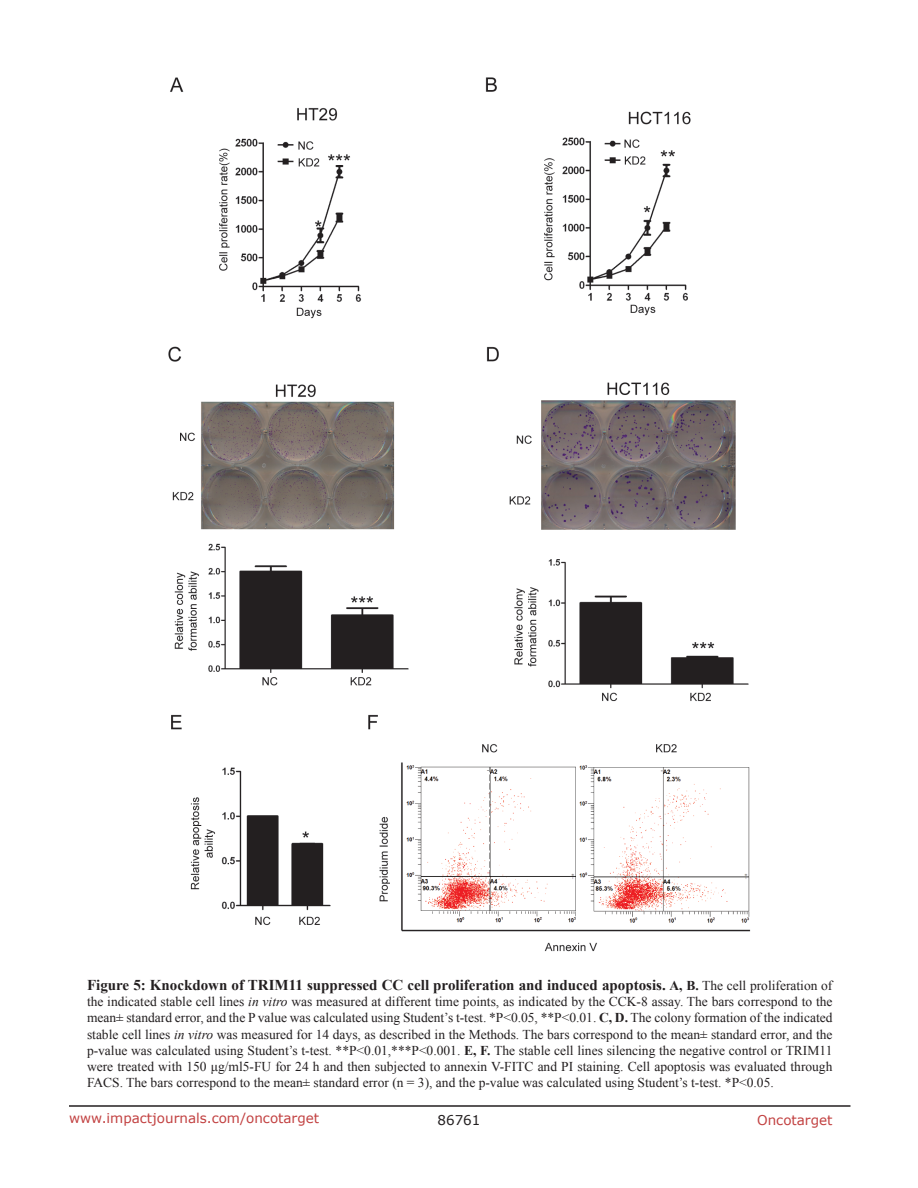
<style>
.page{position:relative;width:918px;height:1188px;background:#fff}
.page>*{position:absolute;margin:0;border:0;box-sizing:border-box;transform-origin:0 0}
.figuretext{font:700 15px "Times New Roman";color:#231f20}
.figuretext-2{font:13.5px/16.2px "Times New Roman";color:#231f20;text-align:justify}
.t1{font:13.5px "Verdana";color:#c24141}
.t2{font:13.5px "Verdana";color:#231f20}
.s1{font-size:13.5px}
.s2{font-weight:400;font-size:13.5px}
.s3{font-style:italic}
.s4{font-weight:700}
</style>
<div class="page">
<hr style="left:69px;top:1105px;width:781px;height:2px;background:#231f20">
<img style="left:168px;top:77px;width:583px;height:875px">
<p class="figuretext" style="left:87px;top:975px;width:747px">Figure 5: Knockdown of TRIM11 suppressed CC cell proliferation and induced apoptosis. <span class="s1">A, B.</span> <span class="s2">The cell proliferation of</span></p>
<p class="figuretext-2" style="left:87px;top:993px;width:747px">the indicated stable cell lines <span class="s3">in vitro</span> was measured at different time points, as indicated by the CCK-8 assay. The bars correspond to the mean± standard error, and the P value was calculated using Student’s t-test. *P&lt;0.05, **P&lt;0.01. <span class="s4">C, D.</span> The colony formation of the indicated stable cell lines <span class="s3">in vitro</span> was measured for 14 days, as described in the Methods. The bars correspond to the mean± standard error, and the p-value was calculated using Student’s t-test. **P&lt;0.01,***P&lt;0.001. <span class="s4">E, F.</span> The stable cell lines silencing the negative control or TRIM11 were treated with 150 μg/ml5-FU for 24 h and then subjected to annexin V-FITC and PI staining. Cell apoptosis was evaluated through FACS. The bars correspond to the mean± standard error (n = 3), and the p-value was calculated using Student’s t-test. *P&lt;0.05.</p>
<p class="t1" style="left:69px;top:1109px;width:252px">www.impactjournals.com/oncotarget</p>
<p class="t2" style="left:438px;top:1111px;width:44px">86761</p>
<p class="t1" style="left:757px;top:1111px;width:77px">Oncotarget</p>
</div>
